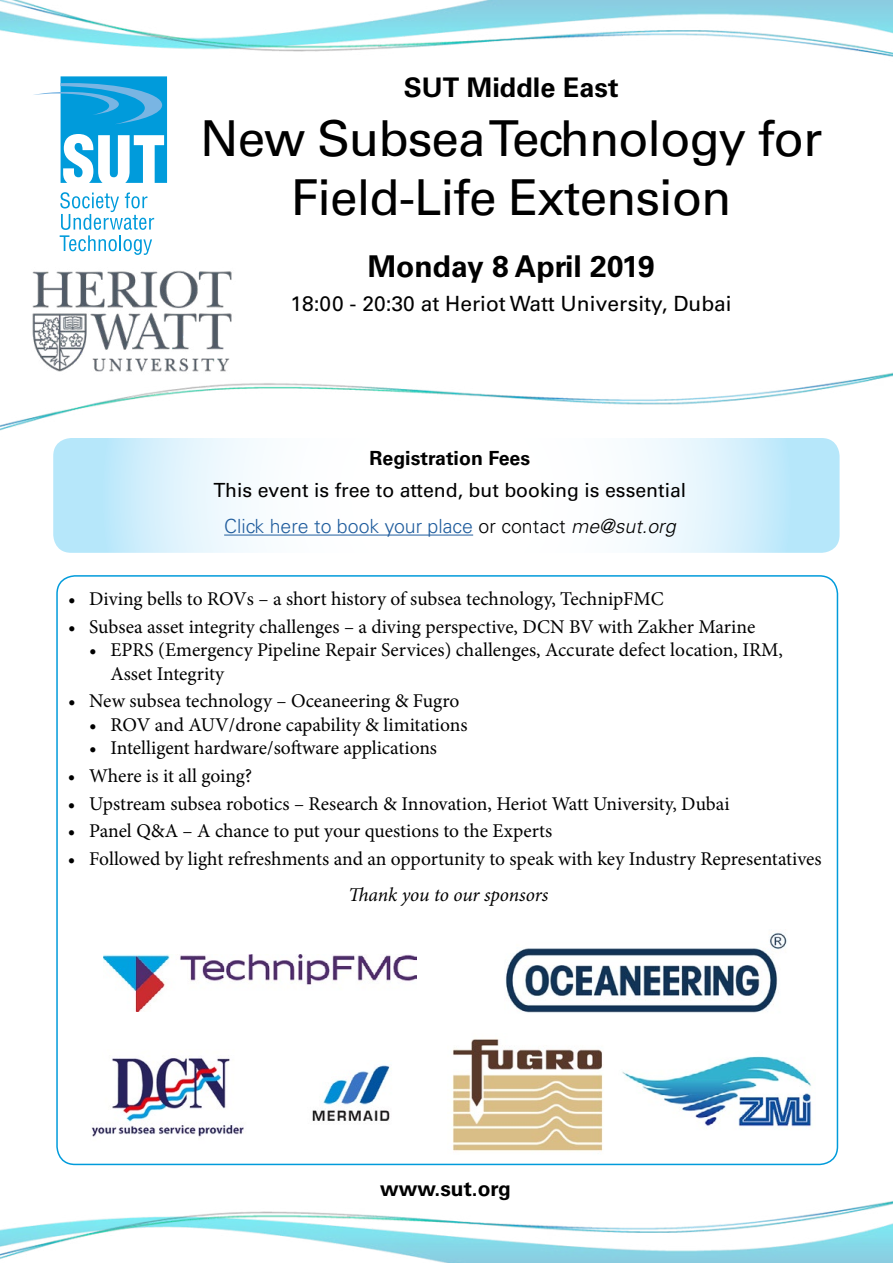
<style>
.page{position:relative;width:893px;height:1263px;background:#fff}
.page>*{position:absolute;margin:0;border:0;box-sizing:border-box;transform-origin:0 0}
.t1{font:49.5px/59.4px "Univers LT";letter-spacing:-.02em;color:#000;text-align:center}
.t2{font:700 30px "Univers LT";color:#000}
.t3{font:700 27px "Univers LT";color:#000}
.t4{font:21px "Univers LT";color:#000}
.t5{font:700 21px "Univers LT";color:#000}
.t6{font:19.5px/23.4px "Minion Pro";color:#000}
.t7{font:19.5px/36.2px "Univers LT";color:#000;text-align:center}
.t8{font:italic 19.5px "Minion Pro";letter-spacing:-.01em;color:#000}
.t9{font:700 19.5px "Univers LT";color:#000}
.s1{font-weight:300;color:#215e9e}
.s2{font-weight:300}
.s3{font-weight:300;font-style:italic}
</style>
<div class="page">
<svg style="left:60px;top:192px;width:94px;height:63px"></svg>
<svg style="left:34px;top:84px;width:133px;height:99px"></svg>
<img style="left:0;top:1201px;width:893px;height:62px">
<img style="left:0;top:0;width:893px;height:84px">
<svg style="left:53px;top:438px;width:787px;height:115px"></svg>
<hr style="left:224px;top:535px;width:249px;height:1px;background:#215e9e">
<img style="left:0;top:372px;width:893px;height:85px">
<img style="left:104px;top:954px;width:313px;height:57px">
<img style="left:505px;top:933px;width:282px;height:80px">
<img style="left:452px;top:1039px;width:151px;height:112px">
<img style="left:91px;top:1056px;width:153px;height:81px">
<img style="left:622px;top:1056px;width:190px;height:71px">
<img style="left:26px;top:270px;width:212px;height:104px">
<img style="left:312px;top:1065px;width:80px;height:56px">
<h3 class="t3" style="left:404px;top:71px;width:216px">SUT Middle East</h3>
<h1 class="t1" style="left:200px;top:109px;width:624px">New Subsea Technology for<br>Field-Life Extension</h1>
<h2 class="t2" style="left:368px;top:249px;width:288px">Monday 8 April 2019</h2>
<p class="t4" style="left:291px;top:291px;width:443px">18:00 - 20:30 at Heriot Watt University, Dubai</p>
<p class="t9" style="left:369px;top:447px;width:162px">Registration Fees</p>
<p class="t7" style="left:213px;top:472px;width:475px">This event is free to attend, but booking is essential<br><span class="s1">Click here to book your place</span> <span class="s2">or contact</span> <span class="s3">me@sut.org</span></p>
<p class="t6" style="left:68px;top:587px;width:597px">• Diving bells to ROVs – a short history of subsea technology, TechnipFMC</p>
<p class="t6" style="left:68px;top:615px;width:689px">• Subsea asset integrity challenges – a diving perspective, DCN BV with Zakher Marine</p>
<p class="t6" style="left:111px;top:638px;width:674px;text-indent:-21px">• EPRS (Emergency Pipeline Repair Services) challenges, Accurate defect location, IRM,<br>Asset Integrity</p>
<p class="t6" style="left:68px;top:689px;width:393px">• New subsea technology – Oceaneering &amp; Fugro</p>
<p class="t6" style="left:89px;top:713px;width:380px">• ROV and AUV/drone capability &amp; limitations</p>
<p class="t6" style="left:89px;top:736px;width:349px">• Intelligent hardware/software applications</p>
<p class="t6" style="left:68px;top:764px;width:186px">• Where is it all going?</p>
<p class="t6" style="left:68px;top:792px;width:663px">• Upstream subsea robotics – Research &amp; Innovation, Heriot Watt University, Dubai</p>
<p class="t6" style="left:68px;top:819px;width:486px">• Panel Q&amp;A – A chance to put your questions to the Experts</p>
<p class="t6" style="left:68px;top:847px;width:755px">• Followed by light refreshments and an opportunity to speak with key Industry Representatives</p>
<p class="t8" style="left:349px;top:881px;width:201px">Thank you to our sponsors</p>
<p class="t5" style="left:380px;top:1176px;width:132px">www.sut.org</p>
</div>
